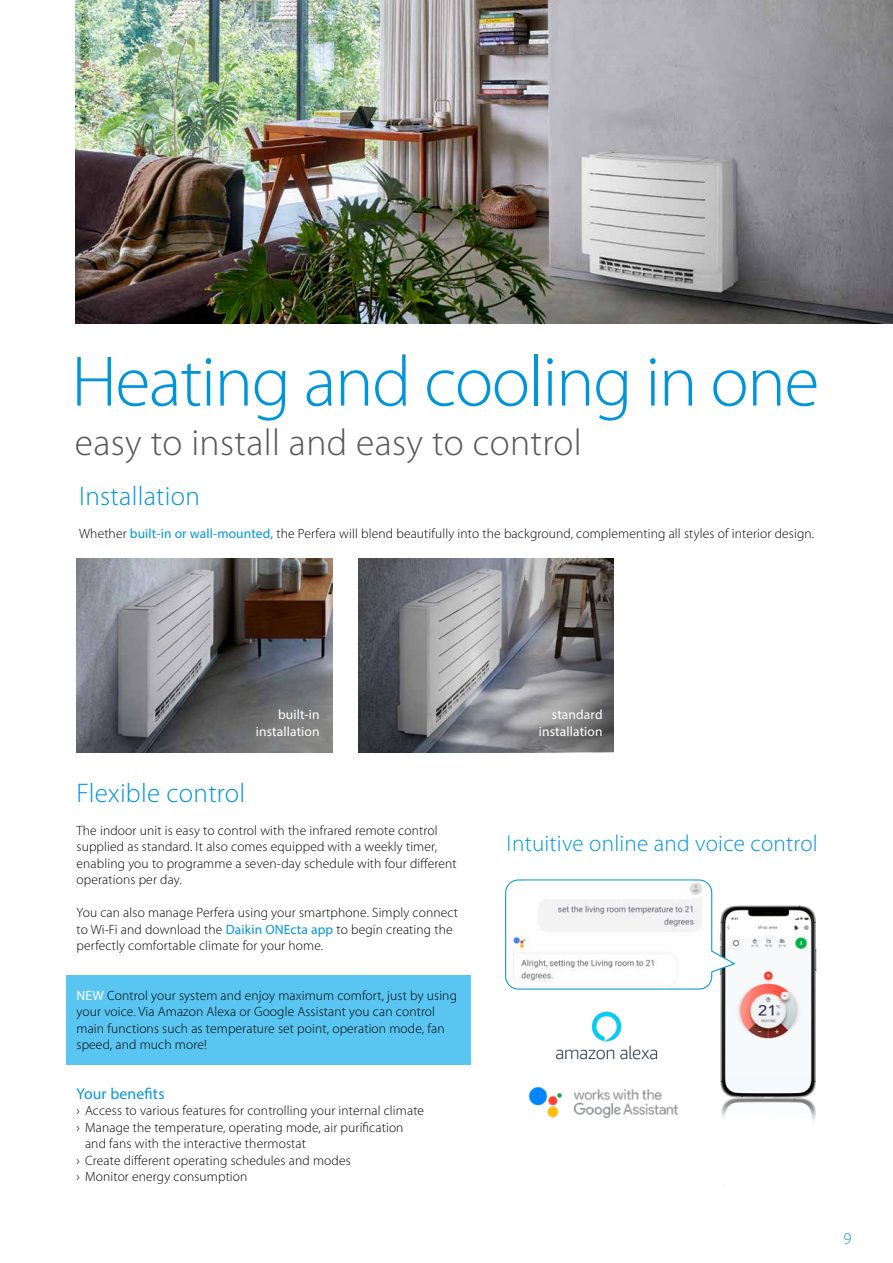
<style>
.page{position:relative;width:893px;height:1263px;background:#fff}
.page>*{position:absolute;margin:0;border:0;box-sizing:border-box;transform-origin:0 0}
.t1{font:300 72px "Myriad Pro";letter-spacing:-.02em;color:#0095db}
.t2{font:300 37.5px "Myriad Pro";letter-spacing:.01em;color:#575756}
.t3{font:300 27px "Myriad Pro";letter-spacing:.01em;color:#0095db}
.t4{font:300 23.1px "Myriad Pro";letter-spacing:.01em;color:#0095db}
.t5{font:300 16.5px "Myriad Pro";color:#0095db}
.t6{font:15.75px "Myriad Pro";letter-spacing:.01em;color:#0095db}
.t7{font:300 13.5px/16.5px "Myriad Pro";letter-spacing:.01em;color:#000}
.t8{font:13.5px/16.5px "Myriad Pro";letter-spacing:.01em;color:#fff;text-align:right}
.s1{font-weight:400;color:#0095db}
.s2{font-weight:400;color:#fff}
</style>
<div class="page">
<div style="left:66px;top:976px;width:405px;height:89px;background:#5bc5f2"></div>
<img style="left:358px;top:559px;width:109px;height:193px">
<svg style="left:467px;top:559px;width:147px;height:193px;background:#858487"></svg>
<img style="left:76px;top:0;width:817px;height:323px">
<img style="left:77px;top:559px;width:255px;height:193px">
<img style="left:720px;top:905px;width:97px;height:216px">
<img style="left:556px;top:1011px;width:101px;height:48px">
<img style="left:528px;top:1087px;width:150px;height:32px">
<svg style="left:505px;top:879px;width:232px;height:111px"></svg>
<img style="left:509px;top:881px;width:199px;height:105px">
<h1 class="t1" style="left:71px;top:342px;width:749px">Heating and cooling in one</h1>
<h2 class="t2" style="left:75px;top:422px;width:508px">easy to install and easy to control</h2>
<h3 class="t3" style="left:79px;top:481px;width:122px">Installation</h3>
<p class="t7" style="left:79px;top:525px;width:736px">Whether <span class="s1">built-in or wall-mounted,</span> the Perfera will blend beautifully into the background, complementing all styles of interior design.</p>
<p class="t8" style="left:256px;top:706px;width:65px">built-in installation</p>
<h3 class="t3" style="left:77px;top:778px;width:170px">Flexible control</h3>
<p class="t7" style="left:77px;top:822px;width:382px">The indoor unit is easy to control with the infrared remote control supplied as standard. It also comes equipped with a weekly timer, enabling you to programme a seven-day schedule with four different operations per day.</p>
<p class="t7" style="left:77px;top:904px;width:383px">You can also manage Perfera using your smartphone. Simply connect to Wi-Fi and download the <span class="s1">Daikin ONEcta app</span> to begin creating the perfectly comfortable climate for your home.</p>
<p class="t7" style="left:77px;top:987px;width:382px"><span class="s2">NEW</span> Control your system and enjoy maximum comfort, just by using your voice. Via Amazon Alexa or Google Assistant you can control main functions such as temperature set point, operation mode, fan speed, and much more!</p>
<p class="t6" style="left:77px;top:1084px;width:90px">Your benefits</p>
<p class="t7" style="left:77px;top:1102px;width:349px">› Access to various features for controlling your internal climate</p>
<p class="t7" style="left:77px;top:1119px;width:328px">› Manage the temperature, operating mode, air purification</p>
<p class="t7" style="left:85px;top:1135px;width:222px">and fans with the interactive thermostat</p>
<p class="t7" style="left:77px;top:1152px;width:276px">› Create different operating schedules and modes</p>
<p class="t7" style="left:77px;top:1168px;width:172px">› Monitor energy consumption</p>
<p class="t8" style="left:539px;top:706px;width:65px">standard installation</p>
<h3 class="t4" style="left:507px;top:831px;width:313px">Intuitive online and voice control</h3>
<p class="t5" style="left:843px;top:1230px;width:10px">9</p>
</div>
